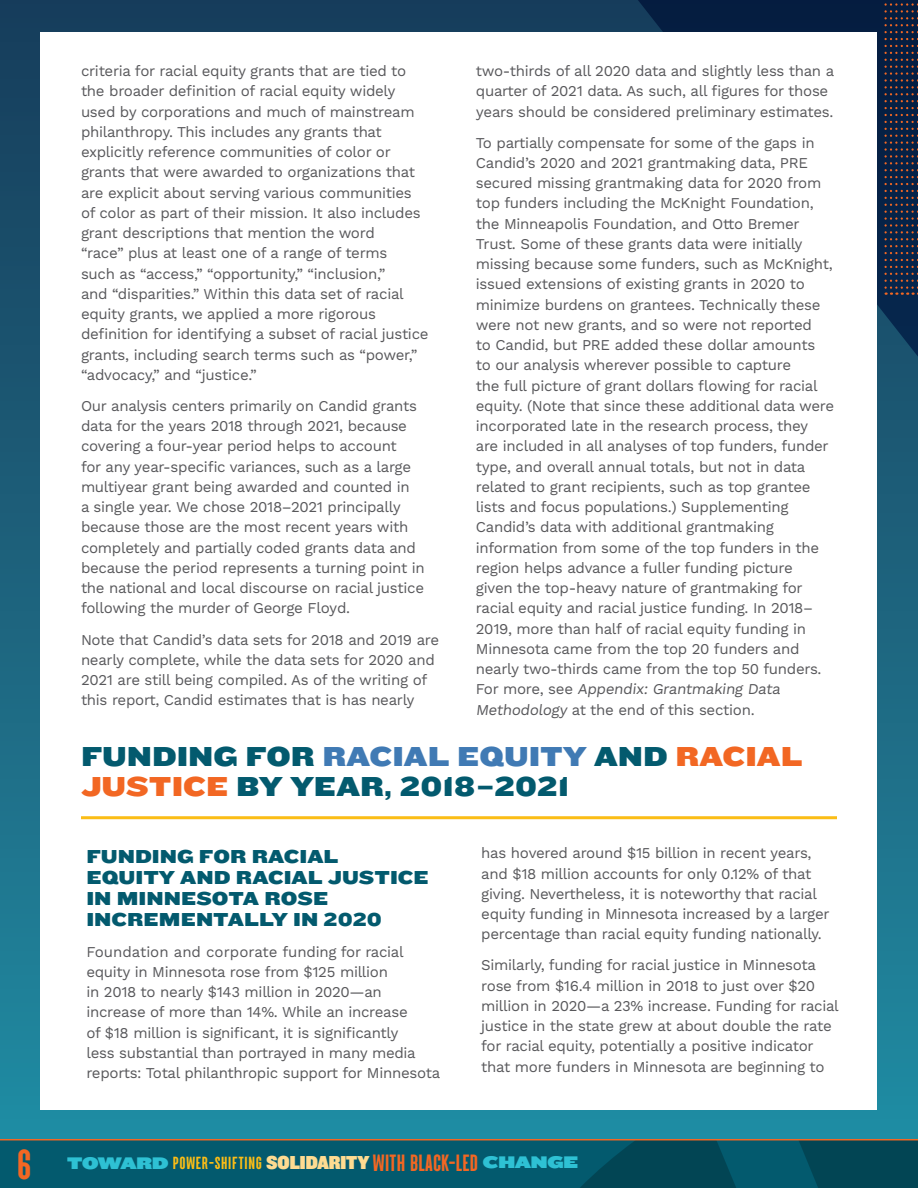
<style>
.page{position:relative;width:918px;height:1188px;background:#fff}
.page>*{position:absolute;margin:0;border:0;box-sizing:border-box;transform-origin:0 0}
.t1{font:900 45px "Parkson";color:#f26723}
.t2{font:28.5px/30px "Knockout 73 Full Heviweight";color:#035a6e}
.t3{font:19.5px/21px "Knockout 73 Full Heviweight";color:#035a6e}
.t4{font:900 18.75px "Parkson";letter-spacing:.03em;color:#fbbd16}
.t5{font:15px/20.2px "Work Sans";letter-spacing:-.02em;color:#58585b}
.s1{color:#407ab4}
.s2{color:#f26723}
.s3{font-family:"Knockout 94 Ultmt Sumo";font-weight:400;font-size:17.4px;color:#2ec1d4}
.s4{font-family:"Knockout 91 Ultmt Middlewt";font-weight:400;font-size:19.5px;color:#fedb91}
.s5{font-size:25.2px;color:#f26723}
</style>
<div class="page">
<div style="left:0;top:0;width:918px;height:1188px;background:linear-gradient(to bottom,#173b59,#218ea4)"></div>
<svg style="left:637px;top:0;width:280px;height:357px;background:#072447"></svg>
<svg style="left:917px;top:295px;width:1px;height:844px"></svg>
<svg style="left:884px;top:0;width:34px;height:295px;background:#1d2742"></svg>
<div style="left:0;top:1140px;width:918px;height:48px;background:#035a6e"></div>
<svg style="left:770px;top:1140px;width:148px;height:48px"></svg>
<svg style="left:491px;top:1140px;width:265px;height:48px"></svg>
<div style="left:40px;top:32px;width:838px;height:1078px;background:#fff"></div>
<hr style="left:81px;top:816px;width:756px;height:3px;background:#fbbd16">
<hr style="left:0;top:1139px;width:918px;height:1px;background:#f26723">
<h1 class="t1" style="left:17px;top:1141px;width:16px">6</h1>
<p class="t5" style="left:476px;top:62px;width:360px">two-thirds of all 2020 data and slightly less than a quarter of 2021 data. As such, all figures for those years should be considered preliminary estimates.</p>
<p class="t5" style="left:476px;top:133px;width:360px">To partially compensate for some of the gaps in Candid’s 2020 and 2021 grantmaking data, PRE secured missing grantmaking data for 2020 from top funders including the McKnight Foundation, the Minneapolis Foundation, and Otto Bremer Trust. Some of these grants data were initially missing because some funders, such as McKnight, issued extensions of existing grants in 2020 to minimize burdens on grantees. Technically these were not new grants, and so were not reported<br>to Candid, but PRE added these dollar amounts<br>to our analysis wherever possible to capture<br>the full picture of grant dollars flowing for racial equity. (Note that since these additional data were incorporated late in the research process, they are included in all analyses of top funders, funder type, and overall annual totals, but not in data related to grant recipients, such as top grantee lists and focus populations.) Supplementing Candid’s data with additional grantmaking information from some of the top funders in the region helps advance a fuller funding picture<br>given the top-heavy nature of grantmaking for racial equity and racial justice funding. In 2018– 2019, more than half of racial equity funding in Minnesota came from the top 20 funders and nearly two-thirds came from the top 50 funders.<br>Fo r m o re , s e e Appendix: Grantmaking Data Methodology at the end of this section.</p>
<h2 class="t2" style="left:81px;top:740px;width:723px">FUNDING FOR <span class="s1">RACIAL EQUITY</span> AND <span class="s2">RACIAL<br>JUSTICE</span> BY YEAR, 2018–2021</h2>
<p class="t5" style="left:81px;top:62px;width:349px">criteria for racial equity grants that are tied to the broader definition of racial equity widely used by corporations and much of mainstream philanthropy. This includes any grants that explicitly reference communities of color or grants that were awarded to organizations that are explicit about serving various communities of color as part of their mission. It also includes grant descriptions that mention the word<br>“race” plus at least one of a range of terms<br>such as “access,” “opportunity,” “inclusion,”<br>and “disparities.” Within this data set of racial equity grants, we applied a more rigorous definition for identifying a subset of racial justice grants, including search terms such as “power,” “advocacy,” and “justice.”</p>
<p class="t5" style="left:81px;top:396px;width:345px">Our analysis centers primarily on Candid grants data for the years 2018 through 2021, because covering a four-year period helps to account<br>for any year-specific variances, such as a large multiyear grant being awarded and counted in<br>a single year. We chose 2018–2021 principally because those are the most recent years with completely and partially coded grants data and because the period represents a turning point in the national and local discourse on racial justice following the murder of George Floyd.</p>
<p class="t5" style="left:81px;top:630px;width:360px">Note that Candid’s data sets for 2018 and 2019 are nearly complete, while the data sets for 2020 and 2021 are still being compiled. As of the writing of this report, Candid estimates that is has nearly</p>
<h3 class="t3" style="left:86px;top:845px;width:344px">FUNDING FOR RACIAL<br>EQUITY AND RACIAL JUSTICE<br>IN MINNESOTA ROSE<br>INCREMENTALLY IN 2020</h3>
<p class="t5" style="left:86px;top:942px;width:355px">Foundation and corporate funding for racial equity in Minnesota rose from $125 million<br>in 2018 to nearly $143 million in 2020—an increase of more than 14%. While an increase<br>of $18 million is significant, it is significantly<br>less substantial than portrayed in many media reports: Total philanthropic support for Minnesota</p>
<p class="t5" style="left:481px;top:844px;width:350px">has hovered around $15 billion in recent years, and $18 million accounts for only 0.12% of that giving. Nevertheless, it is noteworthy that racial equity funding in Minnesota increased by a larger percentage than racial equity funding nationally.</p>
<p class="t5" style="left:481px;top:956px;width:359px">Similarly, funding for racial justice in Minnesota rose from $16.4 million in 2018 to just over $20 million in 2020—a 23% increase. Funding for racial justice in the state grew at about double the rate for racial equity, potentially a positive indicator that more funders in Minnesota are beginning to</p>
<p class="t4" style="left:67px;top:1153px;width:512px"><span class="s3">TOWARD</span> POWER-SHIFTING <span class="s4">SOLIDARITY</span> <span class="s5">WITH BLACK-LED</span> <span class="s3">CHANGE</span></p>
</div>
